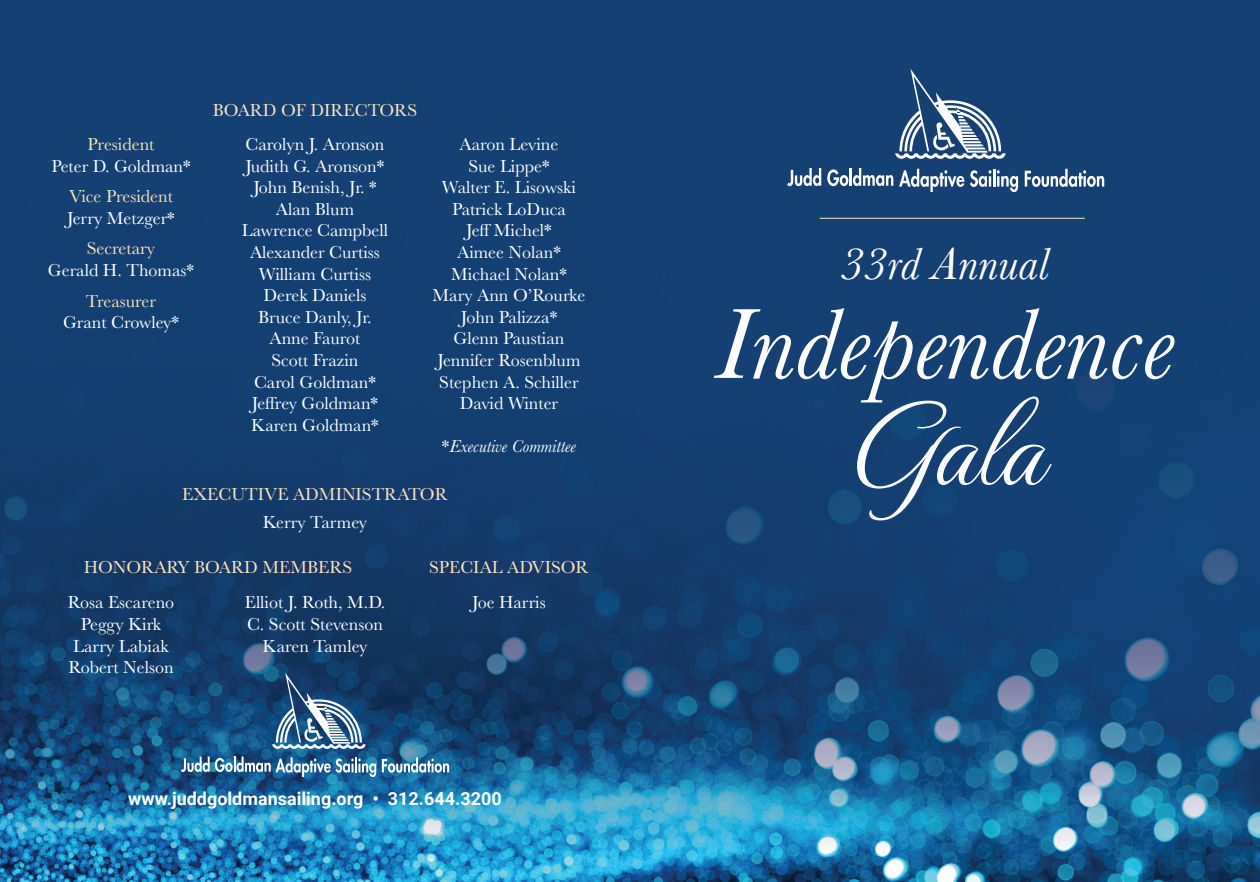
<style>
.page{position:relative;width:1260px;height:882px;background:#fff}
.page>*{position:absolute;margin:0;border:0;box-sizing:border-box;transform-origin:0 0}
.t1{font:121px "Monte Carlo";color:#fff}
.t2{font:italic 103.6px "Baskerville";color:#fff}
.t3{font:italic 46.6px "Baskerville";color:#fff}
.t4{font:18px "Baskerville";color:#fff}
.t5{font:18px "Baskerville";color:#fee4bd}
.t6{font:700 18px "Roboto";color:#fff}
.t7{font:italic 18px "Baskerville";color:#fff}
.s1{font-style:normal}
</style>
<div class="page">
<img style="left:0;top:0;width:1260px;height:882px">
<svg style="left:895px;top:69px;width:111px;height:90px"></svg>
<svg style="left:787px;top:168px;width:34px;height:18px"></svg>
<svg style="left:827px;top:168px;width:66px;height:18px"></svg>
<svg style="left:899px;top:169px;width:65px;height:23px"></svg>
<svg style="left:970px;top:169px;width:48px;height:23px"></svg>
<svg style="left:1025px;top:169px;width:79px;height:18px"></svg>
<hr style="left:820px;top:218px;width:265px;height:1px;background:#fee4bd">
<svg style="left:272px;top:673px;width:94px;height:76px"></svg>
<svg style="left:181px;top:757px;width:195px;height:20px"></svg>
<svg style="left:382px;top:757px;width:67px;height:16px"></svg>
<p class="t5" style="left:88px;top:133px;width:68px">President</p>
<p class="t4" style="left:51px;top:154px;width:141px">Peter D. Goldman*</p>
<p class="t5" style="left:69px;top:185px;width:105px">Vice President</p>
<p class="t4" style="left:67px;top:207px;width:109px">Jerry Metzger*</p>
<p class="t5" style="left:87px;top:237px;width:70px">Secretary</p>
<p class="t4" style="left:48px;top:259px;width:148px">Gerald H. Thomas*</p>
<p class="t5" style="left:86px;top:289px;width:72px">Treasurer</p>
<p class="t4" style="left:63px;top:311px;width:117px">Grant Crowley*</p>
<p class="t5" style="left:213px;top:99px;width:206px">BOARD OF DIRECTORS</p>
<p class="t4" style="left:246px;top:133px;width:140px">Carolyn J. Aronson</p>
<p class="t4" style="left:246px;top:154px;width:140px">Judith G. Aronson*</p>
<p class="t4" style="left:253px;top:176px;width:125px">John Benish, Jr. *</p>
<p class="t4" style="left:276px;top:198px;width:80px">Alan Blum</p>
<p class="t4" style="left:242px;top:219px;width:148px">Lawrence Campbell</p>
<p class="t4" style="left:250px;top:241px;width:131px">Alexander Curtiss</p>
<p class="t4" style="left:259px;top:262px;width:114px">William Curtiss</p>
<p class="t4" style="left:264px;top:284px;width:104px">Derek Daniels</p>
<p class="t4" style="left:258px;top:306px;width:115px">Bruce Danly, Jr.</p>
<p class="t4" style="left:270px;top:327px;width:92px">Anne Faurot</p>
<p class="t4" style="left:271px;top:349px;width:89px">Scott Frazin</p>
<p class="t4" style="left:254px;top:370px;width:123px">Carol Goldman*</p>
<p class="t4" style="left:252px;top:392px;width:128px">Jeffrey Goldman*</p>
<p class="t4" style="left:251px;top:414px;width:129px">Karen Goldman*</p>
<p class="t4" style="left:460px;top:133px;width:100px">Aaron Levine</p>
<p class="t4" style="left:468px;top:154px;width:83px">Sue Lippe*</p>
<p class="t4" style="left:442px;top:176px;width:136px">Walter E. Lisowski</p>
<p class="t4" style="left:452px;top:198px;width:115px">Patrick LoDuca</p>
<p class="t4" style="left:466px;top:219px;width:87px">Jeff Michel*</p>
<p class="t4" style="left:457px;top:241px;width:105px">Aimee Nolan*</p>
<p class="t4" style="left:451px;top:262px;width:117px">Michael Nolan*</p>
<p class="t4" style="left:433px;top:284px;width:154px">Mary Ann O’Rourke</p>
<p class="t4" style="left:461px;top:306px;width:98px">John Palizza*</p>
<p class="t4" style="left:454px;top:327px;width:112px">Glenn Paustian</p>
<p class="t4" style="left:438px;top:349px;width:144px">Jennifer Rosenblum</p>
<p class="t4" style="left:439px;top:370px;width:141px">Stephen A. Schiller</p>
<p class="t4" style="left:460px;top:392px;width:100px">David Winter</p>
<p class="t7" style="left:442px;top:434px;width:136px"><span class="s1">*</span>Executive Committee</p>
<p class="t5" style="left:182px;top:483px;width:267px">EXECUTIVE ADMINISTRATOR</p>
<p class="t4" style="left:263px;top:511px;width:106px">Kerry Tarmey</p>
<p class="t5" style="left:84px;top:555px;width:270px">HONORARY BOARD MEMBERS</p>
<p class="t5" style="left:429px;top:555px;width:161px">SPECIAL ADVISOR</p>
<p class="t4" style="left:68px;top:591px;width:108px">Rosa Escareno</p>
<p class="t4" style="left:81px;top:613px;width:82px">Peggy Kirk</p>
<p class="t4" style="left:73px;top:634px;width:97px">Larry Labiak</p>
<p class="t4" style="left:68px;top:656px;width:107px">Robert Nelson</p>
<p class="t4" style="left:245px;top:591px;width:142px">Elliot J. Roth, M.D.</p>
<p class="t4" style="left:247px;top:613px;width:137px">C. Scott Stevenson</p>
<p class="t4" style="left:262px;top:634px;width:107px">Karen Tamley</p>
<p class="t4" style="left:472px;top:591px;width:75px">Joe Harris</p>
<p class="t6" style="left:128px;top:786px;width:375px">www.juddgoldmansailing.org • 312.644.3200</p>
<p class="t3" style="left:841px;top:233px;width:209px">33rd Annual</p>
<p class="t2" style="left:716px;top:276px;width:460px">Independence</p>
<p class="t1" style="left:853px;top:372px;width:189px">Gala</p>
</div>
